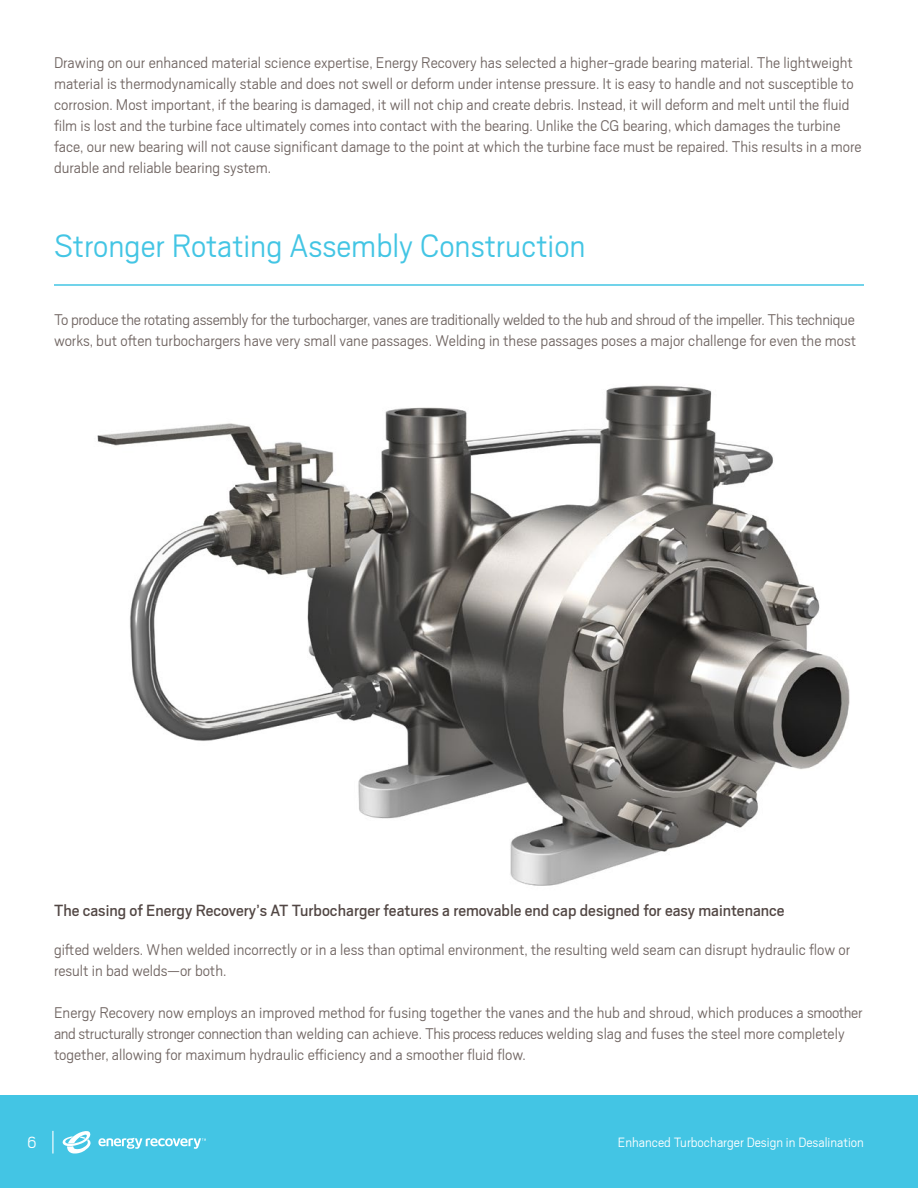
<style>
.page{position:relative;width:918px;height:1188px;background:#fff}
.page>*{position:absolute;margin:0;border:0;box-sizing:border-box;transform-origin:0 0}
.t1{font:300 36px "Scout";color:#43c5e4}
.t2{font:18px "Scout";color:#524744}
.t3{font:300 18px "Scout";color:#fff}
.t4{font:300 17.25px/21px "Scout";color:#716663}
.t5{font:300 15px "Scout";color:#fff}
</style>
<div class="page">
<div style="left:0;top:1095px;width:918px;height:93px;background:#43c5e4"></div>
<svg style="left:62px;top:1131px;width:29px;height:23px"></svg>
<svg style="left:98px;top:1138px;width:108px;height:11px"></svg>
<svg style="left:52px;top:1131px;width:1px;height:23px"></svg>
<hr style="left:54px;top:284px;width:810px;height:2px;background:#43c5e4">
<img style="left:97px;top:385px;width:753px;height:501px">
<p class="t4" style="left:54px;top:52px;width:809px">Drawing on our enhanced material science expertise, Energy Recovery has selected a higher-grade bearing material. The lightweight material is thermodynamically stable and does not swell or deform under intense pressure. It is easy to handle and not susceptible to corrosion. Most important, if the bearing is damaged, it will not chip and create debris. Instead, it will deform and melt until the fluid film is lost and the turbine face ultimately comes into contact with the bearing. Unlike the CG bearing, which damages the turbine face, our new bearing will not cause significant damage to the point at which the turbine face must be repaired. This results in a more durable and reliable bearing system.</p>
<h1 class="t1" style="left:54px;top:227px;width:533px">Stronger Rotating Assembly Construction</h1>
<p class="t4" style="left:54px;top:310px;width:804px">To produce the rotating assembly for the turbocharger, vanes are traditionally welded to the hub and shroud of the impeller. This technique works, but often turbochargers have very small vane passages. Welding in these passages poses a major challenge for even the most</p>
<p class="t2" style="left:54px;top:901px;width:732px">The casing of Energy Recovery’s AT Turbocharger features a removable end cap designed for easy maintenance</p>
<p class="t4" style="left:54px;top:940px;width:798px">gifted welders. When welded incorrectly or in a less than optimal environment, the resulting weld seam can disrupt hydraulic flow or result in bad welds—or both.</p>
<p class="t4" style="left:54px;top:1002px;width:810px">Energy Recovery now employs an improved method for fusing together the vanes and the hub and shroud, which produces a smoother and structurally stronger connection than welding can achieve. This process reduces welding slag and fuses the steel more completely together, allowing for maximum hydraulic efficiency and a smoother fluid flow.</p>
<p class="t3" style="left:27px;top:1133px;width:11px">6</p>
<p class="t5" style="left:618px;top:1135px;width:248px">Enhanced Turbocharger Design in Desalination</p>
</div>
